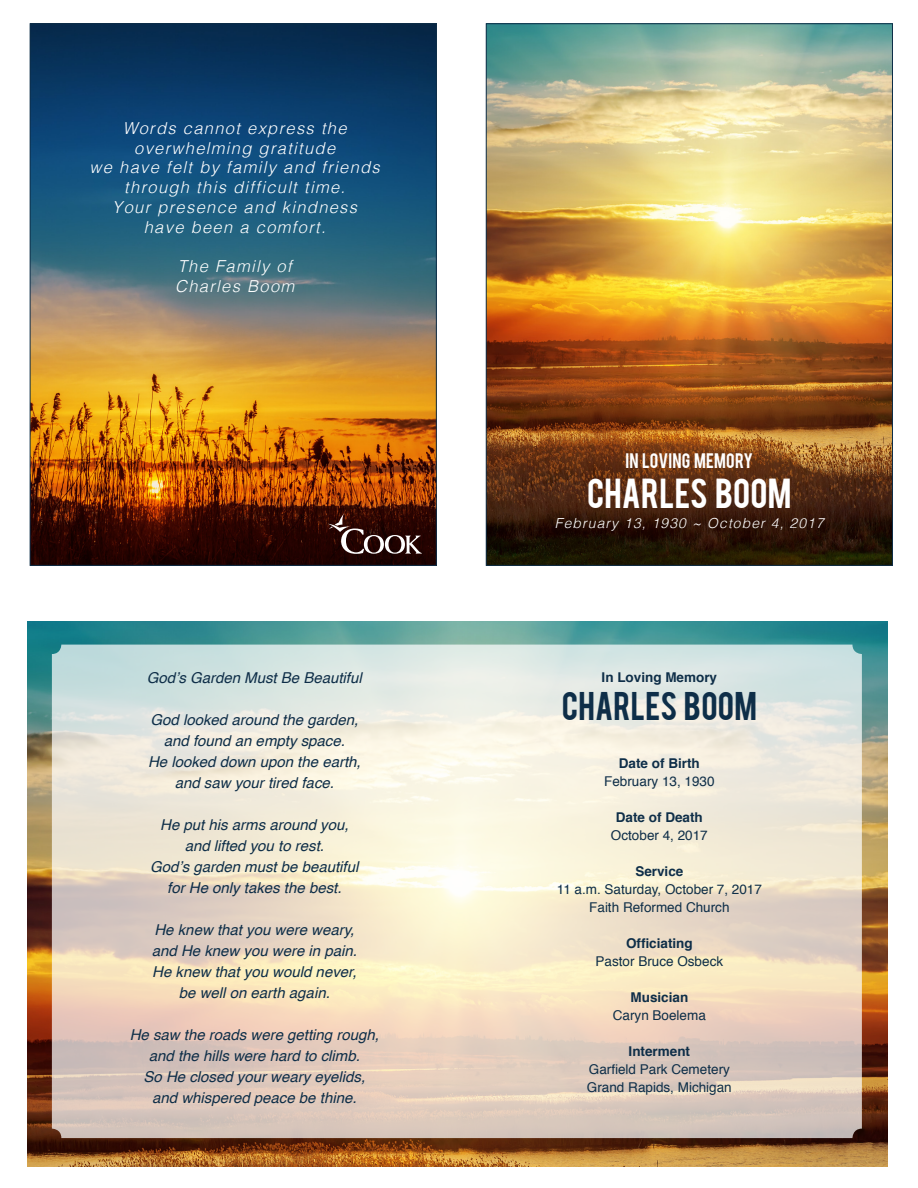
<style>
.page{position:relative;width:918px;height:1188px;background:#fff}
.page>*{position:absolute;margin:0;border:0;box-sizing:border-box;transform-origin:0 0}
.t1{font:33px "Bebas";letter-spacing:.005em;color:#fff}
.t2{font:31.5px "Bebas";letter-spacing:.005em;color:#0e2e48}
.t3{font:italic 300 16.5px/19.8px "Helvetica";letter-spacing:.08em;color:#fff;text-align:center}
.t4{font:16.5px "Bebas";letter-spacing:.015em;color:#fff}
.t5{font:italic 15px "Helvetica";color:#0e2e48}
.t6{font:italic 300 13.8px "Helvetica";letter-spacing:.08em;color:#fff}
.t7{font:13.5px "Helvetica";color:#0e2e48}
.t8{font:700 13.5px "Helvetica";color:#0e2e48}
</style>
<div class="page">
<img style="left:32px;top:25px;width:403px;height:539px">
<img style="left:488px;top:25px;width:403px;height:539px">
<svg style="left:328px;top:513px;width:94px;height:41px;background:#4a2c29"></svg>
<img style="left:27px;top:621px;width:861px;height:545px">
<svg style="left:52px;top:645px;width:810px;height:493px;background:#e9dfcf"></svg>
<p class="t3" style="left:123px;top:117px;width:225px">Words cannot express the</p>
<p class="t3" style="left:134px;top:137px;width:203px">overwhelming gratitude</p>
<p class="t3" style="left:90px;top:157px;width:292px">we have felt by family and friends through this difficult time.</p>
<p class="t3" style="left:112px;top:196px;width:246px">Your presence and kindness</p>
<p class="t3" style="left:144px;top:216px;width:183px">have been a comfort.</p>
<p class="t3" style="left:178px;top:256px;width:115px">The Family of</p>
<p class="t3" style="left:175px;top:276px;width:121px">Charles Boom</p>
<p class="t5" style="left:147px;top:666px;width:216px">God’s Garden Must Be Beautiful</p>
<p class="t5" style="left:151px;top:708px;width:209px">God looked around the garden,</p>
<p class="t5" style="left:164px;top:729px;width:182px">and found an empty space.</p>
<p class="t5" style="left:148px;top:750px;width:214px">He looked down upon the earth,</p>
<p class="t5" style="left:175px;top:771px;width:161px">and saw your tired face.</p>
<p class="t5" style="left:160px;top:813px;width:190px">He put his arms around you,</p>
<p class="t5" style="left:185px;top:834px;width:141px">and lifted you to rest.</p>
<p class="t5" style="left:150px;top:855px;width:210px">God’s garden must be beautiful</p>
<p class="t5" style="left:167px;top:876px;width:176px">for He only takes the best.</p>
<p class="t5" style="left:154px;top:918px;width:201px">He knew that you were weary,</p>
<p class="t5" style="left:152px;top:939px;width:207px">and He knew you were in pain.</p>
<p class="t5" style="left:152px;top:960px;width:206px">He knew that you would never,</p>
<p class="t5" style="left:179px;top:981px;width:152px">be well on earth again.</p>
<p class="t5" style="left:130px;top:1023px;width:251px">He saw the roads were getting rough,</p>
<p class="t5" style="left:149px;top:1044px;width:212px">and the hills were hard to climb.</p>
<p class="t5" style="left:144px;top:1065px;width:223px">So He closed your weary eyelids,</p>
<p class="t5" style="left:152px;top:1086px;width:206px">and whispered peace be thine.</p>
<p class="t4" style="left:625px;top:449px;width:129px">IN LOVING MEMORY</p>
<p class="t1" style="left:587px;top:469px;width:206px">CHARLES BOOM</p>
<p class="t6" style="left:555px;top:512px;width:270px">February 13, 1930 ~ October 4, 2017</p>
<p class="t8" style="left:602px;top:667px;width:117px">In Loving Memory</p>
<p class="t2" style="left:562px;top:683px;width:197px">CHARLES BOOM</p>
<p class="t8" style="left:619px;top:752px;width:82px">Date of Birth</p>
<p class="t7" style="left:604px;top:771px;width:112px">February 13, 1930</p>
<p class="t8" style="left:616px;top:806px;width:89px">Date of Death</p>
<p class="t7" style="left:611px;top:825px;width:98px">October 4, 2017</p>
<p class="t8" style="left:635px;top:860px;width:50px">Service</p>
<p class="t7" style="left:557px;top:879px;width:207px">11 a.m. Saturday, October 7, 2017</p>
<p class="t7" style="left:589px;top:897px;width:142px">Faith Reformed Church</p>
<p class="t8" style="left:626px;top:932px;width:68px">Officiating</p>
<p class="t7" style="left:596px;top:951px;width:129px">Pastor Bruce Osbeck</p>
<p class="t8" style="left:631px;top:986px;width:59px">Musician</p>
<p class="t7" style="left:613px;top:1005px;width:95px">Caryn Boelema</p>
<p class="t8" style="left:629px;top:1040px;width:63px">Interment</p>
<p class="t7" style="left:589px;top:1059px;width:143px">Garfield Park Cemetery</p>
<p class="t7" style="left:587px;top:1077px;width:146px">Grand Rapids, Michigan</p>
</div>
